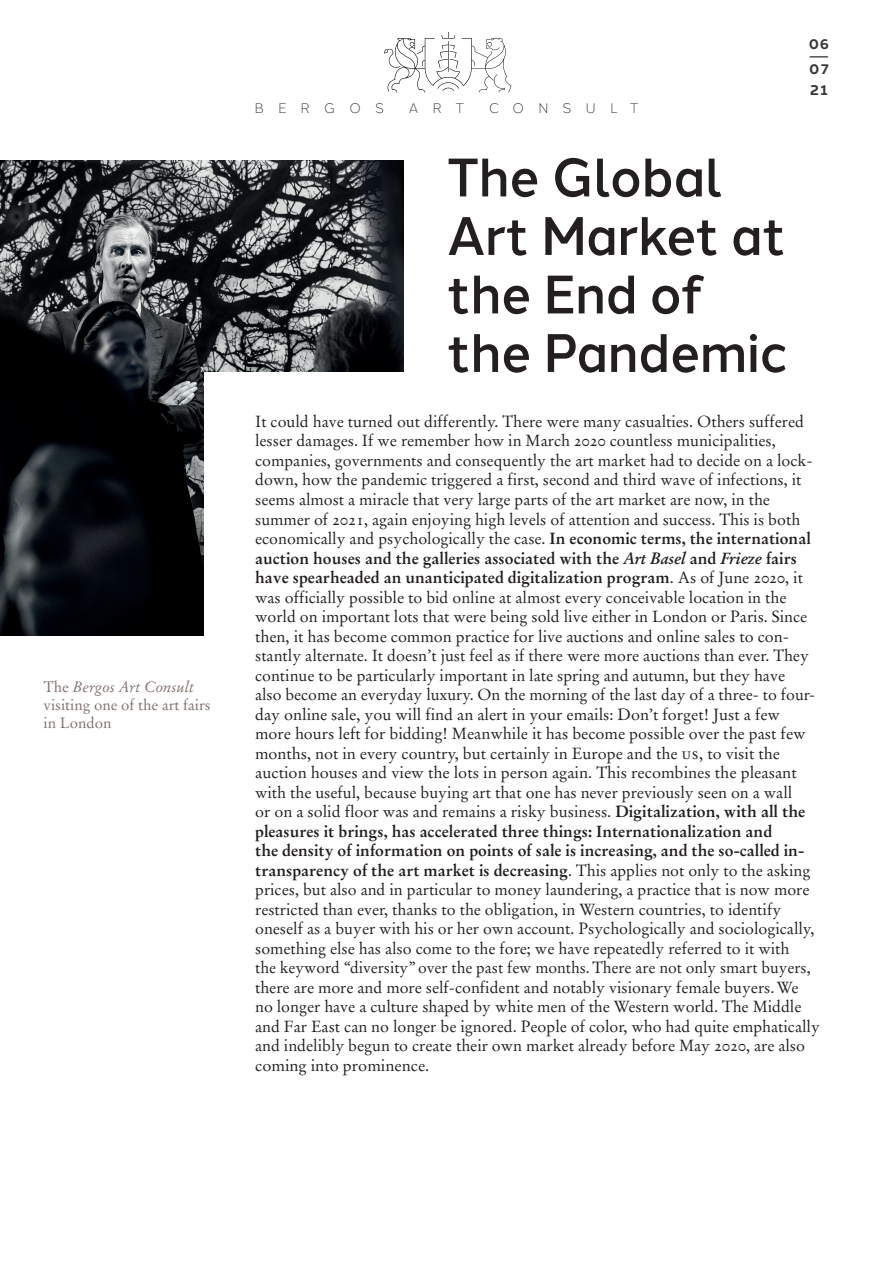
<style>
.page{position:relative;width:893px;height:1263px;background:#fff}
.page>*{position:absolute;margin:0;border:0;box-sizing:border-box;transform-origin:0 0}
.t1{font:500 54px "Halcom";letter-spacing:-.01em;color:#231f20;scale:.96 1}
.t2{font:16.2px/19.5px "Stempel Garamond";color:#231f20}
.t3{font:15px/18px "Stempel Garamond";color:#7d716c}
.t4{font:700 14.4px "Halcom";color:#383a39}
.t5{font:700 14.25px "Halcom";color:#383a39}
.t6{font:500 14.25px "Halcom";color:#383a39;scale:1.5 1}
.t7{font:300 13.8px "Halcom";letter-spacing:1.015em;color:#231f20}
.s1{font-style:italic}
.s2{font-family:"Stempel Garamond Roman SC"}
.s3{font-weight:700}
.s4{font-weight:700;font-style:italic}
</style>
<div class="page">
<img style="left:0;top:160px;width:404px;height:476px">
<div style="left:204px;top:372px;width:621px;height:276px;background:#fff"></div>
<svg style="left:384px;top:32px;width:128px;height:61px"></svg>
<p class="t3" style="left:44px;top:679px;width:169px">The <span class="s1">Bergos Art Consult </span>visiting one of the art fairs in London</p>
<p class="t7" style="left:254px;top:100px;width:131px">BERGOS</p>
<p class="t7" style="left:409px;top:100px;width:57px">ART</p>
<p class="t7" style="left:489px;top:100px;width:151px">CONSULT</p>
<p class="t1" style="left:447px;top:146px;width:289px">The Global</p>
<p class="t1" style="left:447px;top:205px;width:354px">Art Market at</p>
<p class="t1" style="left:447px;top:263px;width:268px">the End of</p>
<p class="t1" style="left:447px;top:322px;width:357px">the Pandemic</p>
<p class="t5" style="left:809px;top:36px;width:22px">06</p>
<p class="t6" style="left:809px;top:48px;width:15px">—</p>
<p class="t5" style="left:809px;top:61px;width:21px">07</p>
<p class="t4" style="left:810px;top:82px;width:19px">21</p>
<p class="t2" style="left:255px;top:413px;width:566px">It could have turned out differently. There were many casualties. Others suffered lesser damages. If we remember how in March <span class="s2">2020</span> countless municipalities, companies, governments and consequently the art market had to decide on a lock&shy;down, how the pandemic triggered a first, second and third wave of infections, it seems almost a miracle that very large parts of the art market are now, in the summer of <span class="s2">2021</span>, again enjoying high levels of attention and success. This is both economically and psychologically the case. <span class="s3">In economic terms, the international auction houses and the galleries associated with the</span> <span class="s4">Art Basel</span> <span class="s3">and</span> <span class="s4">Frieze</span> <span class="s3">fairs have spearheaded an unanticipated digitalization program</span>. As of June <span class="s2">2020</span>, it was officially possible to bid online at almost every conceivable location in the world on important lots that were being sold live either in London or Paris. Since then, it has become common practice for live auctions and online sales to con&shy;stantly alternate. It doesn’t just feel as if there were more auctions than ever. They continue to be particularly important in late spring and autumn, but they have<br>also become an everyday luxury. On the morning of the last day of a three- to four&shy;day online sale, you will find an alert in your emails: Don’t forget! Just a few more hours left for bidding! Meanwhile it has become possible over the past few months, not in every country, but certainly in Europe and the <span class="s2">us</span>, to visit the auction houses and view the lots in person again. This recombines the pleasant with the useful, because buying art that one has never previously seen on a wall<br>or on a solid floor was and remains a risky business. <span class="s3">Digitalization, with all the pleasures it brings, has accelerated three things: Internationalization and<br>the density of information on points of sale is increasing, and the so-called in&shy;transparency of the art market is decreasing</span>. This applies not only to the asking prices, but also and in particular to money laundering, a practice that is now more restricted than ever, thanks to the obligation, in Western countries, to identify oneself as a buyer with his or her own account. Psychologically and sociologically, something else has also come to the fore; we have repeatedly referred to it with<br>the keyword “diversity”over the past few months. There are not only smart buyers, there are more and more self-confident and notably visionary female buyers.We no longer have a culture shaped by white men of the Western world. The Middle and Far East can no longer be ignored. People of color, who had quite emphatically and indelibly begun to create their own market already before May <span class="s2">2020</span>, are also coming into prominence.</p>
</div>
